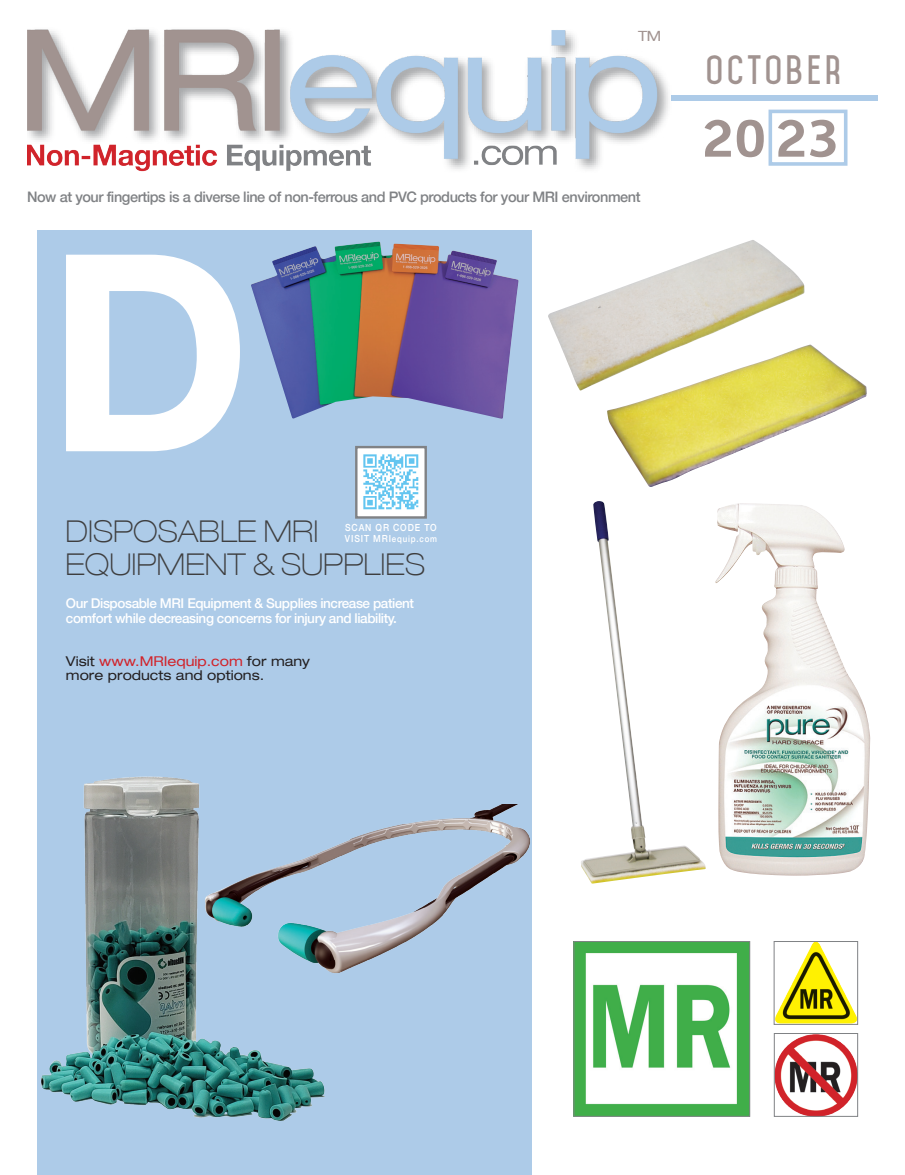
<style>
.page{position:relative;width:905px;height:1175px;background:#fff}
.page>*{position:absolute;margin:0;border:0;box-sizing:border-box;transform-origin:0 0}
.t1{font:700 275.1px "Helvetica Neue LT Std";color:#fff}
.t2{font:52.05px "Agan 65";color:#a19390}
.t3{font:700 35.25px "Mohave";letter-spacing:.1em;color:#a19390}
.t4{font:100 expanded 30px/33px "Helvetica 33";color:#3e3e3f}
.t5{font:500 14.55px "Helvetica 65";letter-spacing:-.03em;color:#808285}
.t6{font:expanded 14.1px "Helvetica 53";color:#a19390}
.t7{font:500 13.5px/15px "Helvetica 65";letter-spacing:-.03em;color:#fff}
.t8{font:expanded 13.5px/13.5px "Helvetica 53";color:#231f20}
.t9{font:500 9.75px "Helvetica 65";letter-spacing:.1em;color:#fff;scale:.88 1}
.t10{font:500 9px "Helvetica 65";letter-spacing:.1em;color:#fff;scale:.88 1}
.s1{color:#d1232a}
.s2{font-size:9.75px}
</style>
<div class="page">
<img style="left:776px;top:943px;width:79px;height:79px">
<div style="left:774px;top:941px;width:83px;height:83px;border:1px solid #808285"></div>
<img style="left:776px;top:1035px;width:79px;height:79px">
<div style="left:774px;top:1033px;width:83px;height:83px;border:1px solid #808285"></div>
<img style="left:575px;top:943px;width:173px;height:171px">
<div style="left:573px;top:941px;width:177px;height:175px;border:1px solid #808285"></div>
<img style="left:581px;top:501px;width:124px;height:382px">
<img style="left:607px;top:344px;width:259px;height:143px">
<img style="left:548px;top:240px;width:256px;height:150px">
<img style="left:715px;top:503px;width:155px;height:372px">
<div style="left:37px;top:231px;width:494px;height:943px;background:#adcbe8"></div>
<img style="left:358px;top:449px;width:66px;height:66px">
<div style="left:355px;top:446px;width:72px;height:72px;border:2px solid #808285"></div>
<div style="left:768px;top:110px;width:79px;height:56px;border:4px solid #adcbe8"></div>
<div style="left:671px;top:95px;width:207px;height:5px;background:#adcbe8"></div>
<img style="left:27px;top:29px;width:642px;height:143px">
<img style="left:335px;top:804px;width:197px;height:172px">
<img style="left:41px;top:776px;width:294px;height:345px">
<img style="left:251px;top:242px;width:267px;height:176px">
<p class="t6" style="left:638px;top:28px;width:25px">TM</p>
<p class="t5" style="left:27px;top:188px;width:615px">Now at your fingertips is a diverse line of non-ferrous and PVC products for your MRI environment</p>
<p class="t1" style="left:47px;top:183px;width:205px">D</p>
<p class="t4" style="left:65px;top:514px;width:361px">DISPOSABLE MRI<br>EQUIPMENT &amp; SUPPLIES</p>
<p class="t7" style="left:66px;top:596px;width:349px">Our Disposable MRI Equipment &amp; Supplies increase patient comfort while decreasing concerns for injury and liability.</p>
<p class="t8" style="left:66px;top:654px;width:245px">Visit <span class="s1">www.MRIequip.com</span> for many more products and options.</p>
<p class="t9" style="left:345px;top:521px;width:106px">SCAN QR CODE TO</p>
<p class="t10" style="left:345px;top:533px;width:106px"><span class="s2">VISIT MRI</span>equip.com</p>
<p class="t3" style="left:705px;top:48px;width:137px">OCTOBER</p>
<p class="t2" style="left:701px;top:108px;width:140px">20 23</p>
</div>
